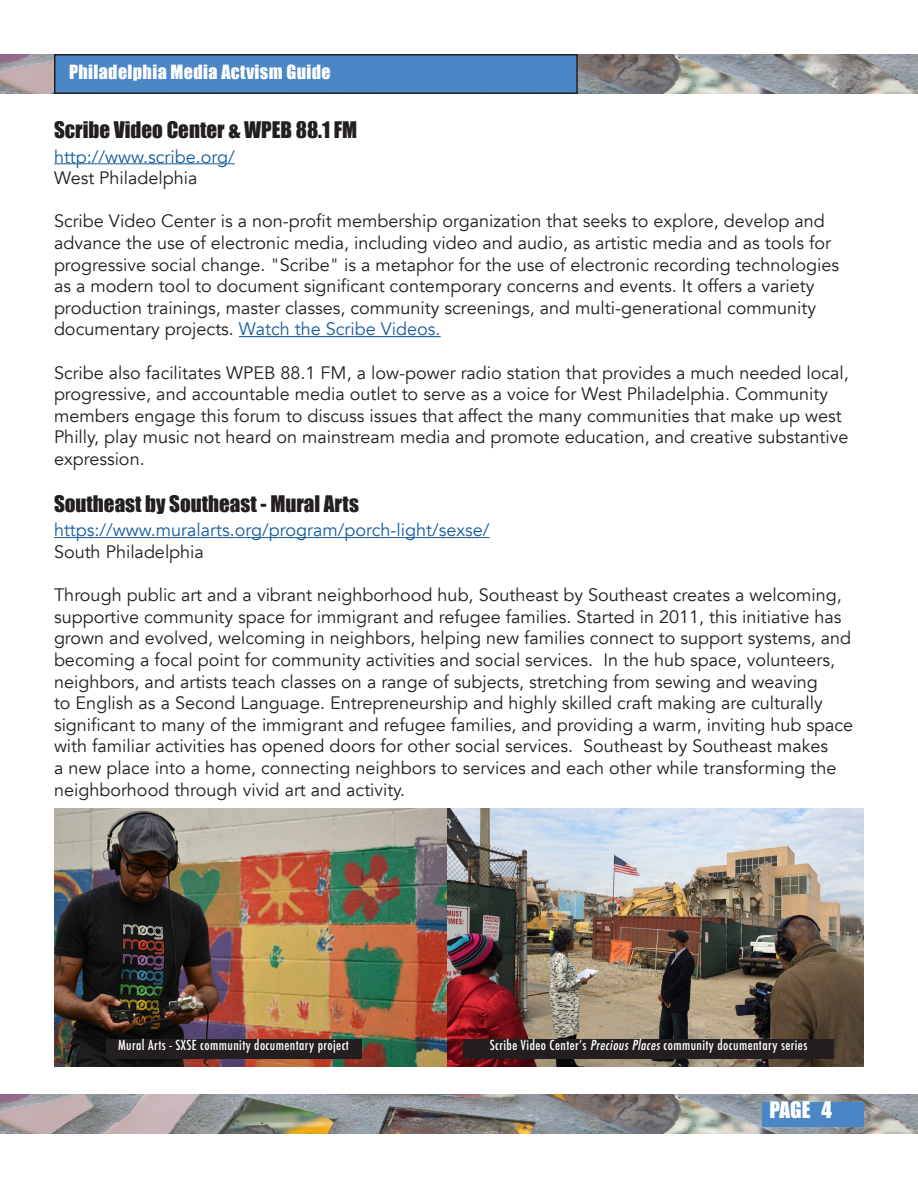
<style>
.page{position:relative;width:918px;height:1188px;background:#fff}
.page>*{position:absolute;margin:0;border:0;box-sizing:border-box;transform-origin:0 0}
.t1{font:21px "Impact";color:#231f20}
.t2{font:21px "Impact";color:#fff}
.t3{font:18px/21.6px "Avenir";color:#231f20}
.t4{font:18px/21.6px "Avenir";color:#175d9e}
.t5{font:18px "Impact";letter-spacing:.02em;color:#fff}
.t6{font:500 condensed 13.5px "Futura";letter-spacing:.03em;color:#fff}
.s1{color:#231f20}
.s2{color:#175d9e}
.s3{font-style:italic}
</style>
<div class="page">
<img style="left:0;top:1094px;width:918px;height:40px">
<img style="left:0;top:54px;width:918px;height:40px">
<div style="left:763px;top:1102px;width:101px;height:24px;background:#4b86c6"></div>
<div style="left:55px;top:55px;width:522px;height:38px;background:#4b86c6"></div>
<div style="left:54px;top:54px;width:524px;height:40px;border:2px solid #231f20"></div>
<img style="left:54px;top:808px;width:810px;height:258px">
<div style="left:106px;top:1039px;width:255px;height:19px;background:#231f20"></div>
<div style="left:463px;top:1039px;width:371px;height:19px;background:#231f20"></div>
<hr style="left:54px;top:163px;width:181px;height:1px;background:#175d9e">
<hr style="left:239px;top:336px;width:202px;height:1px;background:#175d9e">
<hr style="left:54px;top:537px;width:435px;height:1px;background:#175d9e">
<p class="t5" style="left:69px;top:58px;width:263px">Philadelphia Media Actvism Guide</p>
<p class="t1" style="left:54px;top:114px;width:305px">Scribe Video Center &amp; WPEB 88.1 FM</p>
<p class="t4" style="left:54px;top:146px;width:182px">http://www.scribe.org/<br><span class="s1">West Philadelphia</span></p>
<p class="t3" style="left:54px;top:211px;width:787px">Scribe Video Center is a non-profit membership organization that seeks to explore, develop and advance the use of electronic media, including video and audio, as artistic media and as tools for progressive social change. "Scribe" is a metaphor for the use of electronic recording technologies as a modern tool to document significant contemporary concerns and events. It offers a variety production trainings, master classes, community screenings, and multi-generational community documentary projects. <span class="s2">Watch the Scribe Videos.</span></p>
<p class="t3" style="left:54px;top:362px;width:796px">Scribe also facilitates WPEB 88.1 FM, a low-power radio station that provides a much needed local, progressive, and accountable media outlet to serve as a voice for West Philadelphia. Community members engage this forum to discuss issues that affect the many communities that make up west Philly, play music not heard on mainstream media and promote education, and creative substantive expression.</p>
<p class="t1" style="left:54px;top:487px;width:306px">Southeast by Southeast - Mural Arts</p>
<p class="t4" style="left:54px;top:520px;width:437px">https://www.muralarts.org/program/porch-light/sexse/<br><span class="s1">South Philadelphia</span></p>
<p class="t3" style="left:54px;top:585px;width:801px">Through public art and a vibrant neighborhood hub, Southeast by Southeast creates a welcoming, supportive community space for immigrant and refugee families. Started in 2011, this initiative has grown and evolved, welcoming in neighbors, helping new families connect to support systems, and becoming a focal point for community activities and social services. In the hub space, volunteers, neighbors, and artists teach classes on a range of subjects, stretching from sewing and weaving<br>to English as a Second Language. Entrepreneurship and highly skilled craft making are culturally significant to many of the immigrant and refugee families, and providing a warm, inviting hub space with familiar activities has opened doors for other social services. Southeast by Southeast makes<br>a new place into a home, connecting neighbors to services and each other while transforming the neighborhood through vivid art and activity.</p>
<p class="t6" style="left:118px;top:1037px;width:232px">Mural Arts - SXSE community documentary project</p>
<p class="t6" style="left:490px;top:1037px;width:319px">Scribe Video Center’s <span class="s3">PreciousPlaces</span>community documentary series</p>
<p class="t2" style="left:770px;top:1094px;width:64px">PAGE 4</p>
</div>
